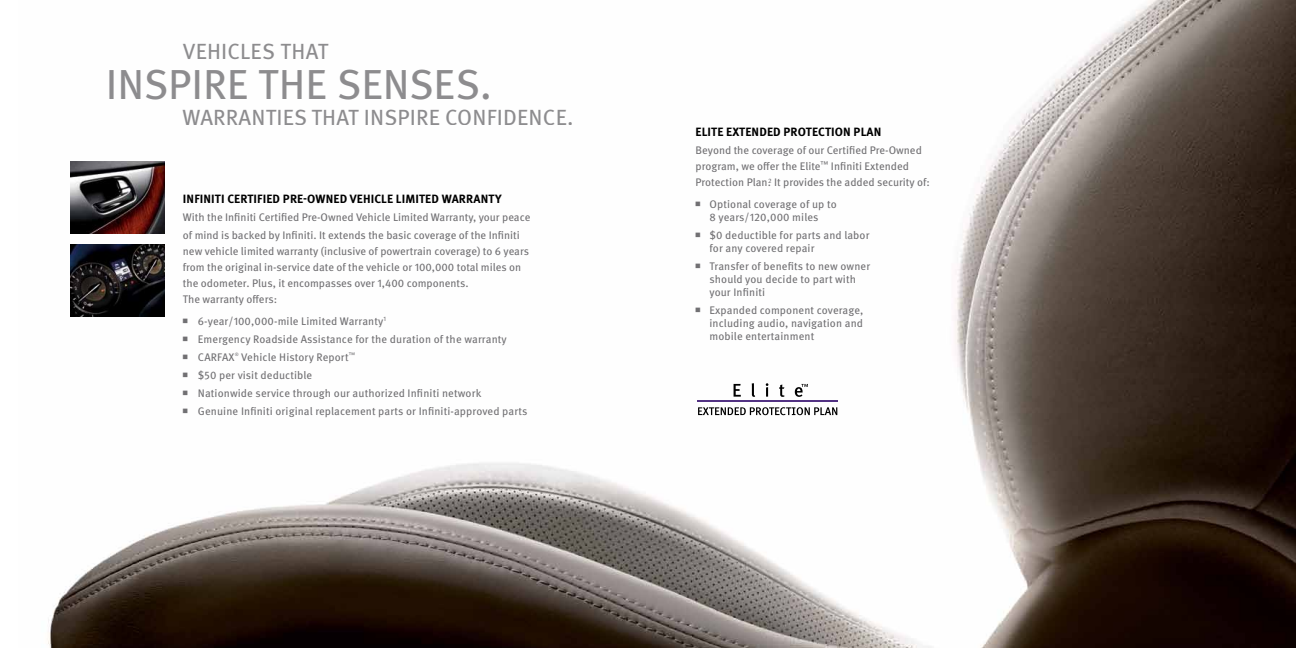
<style>
.page{position:relative;width:1296px;height:648px;background:#fff}
.page>*{position:absolute;margin:0;border:0;box-sizing:border-box;transform-origin:0 0}
.t1{font:42px "Meta Pro";letter-spacing:-.005em;color:#717073}
.t2{font:22px "Meta Pro";letter-spacing:.01em;color:#717073}
.t3{font:700 12px "Meta Pro";letter-spacing:.01em;color:#000}
.t4{font:11px/13px "Meta Pro";color:#717073}
.t5{font:4.7px "Meta Pro";color:#717073}
</style>
<div class="page">
<img style="left:48px;top:0;width:1248px;height:648px">
<img style="left:71px;top:161px;width:94px;height:72px">
<img style="left:71px;top:245px;width:94px;height:72px">
<hr style="left:698px;top:400px;width:140px;height:2px;background:#523283">
<svg style="left:734px;top:384px;width:7px;height:13px"></svg>
<svg style="left:752px;top:383px;width:3px;height:14px"></svg>
<svg style="left:766px;top:383px;width:2px;height:14px"></svg>
<svg style="left:779px;top:385px;width:5px;height:12px"></svg>
<svg style="left:698px;top:407px;width:139px;height:8px"></svg>
<svg style="left:795px;top:384px;width:13px;height:13px"></svg>
<h2 class="t2" style="left:183px;top:34px;width:147px">Vehicles that</h2>
<h1 class="t1" style="left:106px;top:52px;width:388px">inspire The Senses.</h1>
<h2 class="t2" style="left:182px;top:100px;width:393px">Warranties that inspire confidence.</h2>
<p class="t3" style="left:183px;top:190px;width:320px">INFINITI CERTIFIED PRE-OWNED VEHICLE LI MITED WARRANTY</p>
<p class="t4" style="left:183px;top:208px;width:349px;line-height:18px">With the Infiniti Certified Pre-Owned Vehicle Limited Warranty, your peace of mind is backed by Infiniti. It extends the basic coverage of the Infiniti</p>
<p class="t4" style="left:183px;top:243px;width:348px;line-height:16px">new vehicle limited warranty (inclusive of powertrain coverage) to 6 years from the original in-service date of the vehicle or 100,000 total miles on the odometer. Plus, it encompasses over 1,400 components.<br>The warranty offers:</p>
<p class="t4" style="left:183px;top:314px;width:205px"><sup>■</sup> 6-year/100,000-mile Limited Warranty<sup>1</sup></p>
<p class="t4" style="left:183px;top:332px;width:325px"><sup>■</sup> Emergency Roadside Assistance for the duration of the warranty</p>
<p class="t4" style="left:183px;top:350px;width:53px"><sup>■</sup> CARFAX</p>
<p class="t5" style="left:235px;top:351px;width:5px">®</p>
<p class="t4" style="left:241px;top:350px;width:115px">Vehicle History Report<sup>™</sup></p>
<p class="t4" style="left:183px;top:368px;width:131px"><sup>■</sup> $50 per visit deductible</p>
<p class="t4" style="left:183px;top:386px;width:300px"><sup>■</sup> Nationwide service through our authorized Infiniti network</p>
<p class="t4" style="left:183px;top:404px;width:346px"><sup>■</sup> Genuine Infiniti original replacement parts or Infiniti-approved parts</p>
<p class="t3" style="left:696px;top:123px;width:187px">ELITE EXTENDED PROTECTIO N PLAN</p>
<p class="t4" style="left:696px;top:142px;width:236px;line-height:16px">Beyond the coverage of our Certified Pre-Owned program, we offer the Elite<sup>™</sup> Infiniti Extended<br>Protection Plan.<sup>2</sup> It provides the added security of:</p>
<p class="t4" style="left:696px;top:197px;width:143px;text-align:center"><sup>■</sup> Optional coverage of up to<br>8 years/120,000 miles</p>
<p class="t4" style="left:710px;top:228px;width:162px;text-indent:-14px"><sup>■</sup> $0 deductible for parts and labor for any covered repair</p>
<p class="t4" style="left:710px;top:259px;width:162px;text-indent:-14px"><sup>■</sup> Transfer of benefits to new owner should you decide to part with your Infiniti</p>
<p class="t4" style="left:710px;top:303px;width:156px;text-align:justify;text-indent:-14px"><sup>■</sup> Expanded component coverage, including audio, navigation and mobile entertainment</p>
</div>
